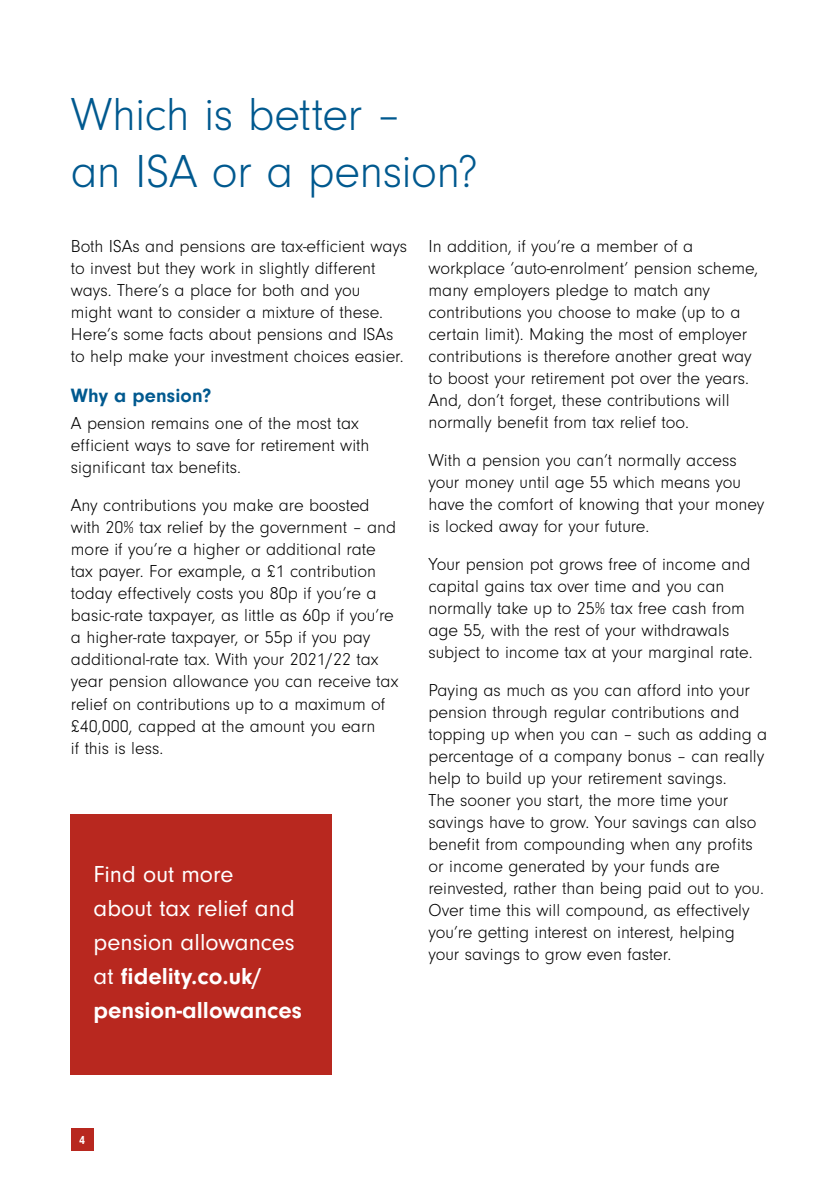
<style>
.page{position:relative;width:840px;height:1191px;background:#fff}
.page>*{position:absolute;margin:0;border:0;box-sizing:border-box;transform-origin:0 0}
.t1{font:300 48px/57.6px "Neuzeit Gro";letter-spacing:-.015em;color:#00598f}
.t2{font:24px/34px "Neuzeit Gro";color:#fff}
.t3{font:700 20px "Neuzeit Gro";letter-spacing:.005em;color:#00598f}
.t4{font:300 18px/22px "Neuzeit Gro";color:#000}
.t5{font:700 12px "Neuzeit Gro";color:#fff}
.s1{font-weight:700}
</style>
<div class="page">
<div style="left:71px;top:813px;width:261px;height:261px;background:#b8281f"></div>
<div style="left:71px;top:1128px;width:23px;height:23px;background:#b8281f"></div>
<h1 class="t1" style="left:71px;top:86px;width:408px">Which is better –<br>an ISA or a pension?</h1>
<p class="t4" style="left:71px;top:235px;width:337px">Both ISAs and pensions are tax-efficient ways to invest but they work in slightly different ways. There’s a place for both and you<br>might want to consider a mixture of these.<br>Here’s some facts about pensions and ISAs to help make your investment choices easier.</p>
<p class="t3" style="left:71px;top:384px;width:142px">Why a pension?</p>
<p class="t4" style="left:71px;top:413px;width:300px">A pension remains one of the most tax efficient ways to save for retirement with significant tax benefits.</p>
<p class="t4" style="left:71px;top:495px;width:329px">Any contributions you make are boosted with 20% tax relief by the government – and more if you’re a higher or additional rate tax payer. For example, a £1 contribution today effectively costs you 80p if you’re a basic-rate taxpayer, as little as 60p if you’re a higher‑rate taxpayer, or 55p if you pay additional‑rate tax. With your 2021/22 tax year pension allowance you can receive tax relief on contributions up to a maximum of £40,000, capped at the amount you earn<br>if this is less.</p>
<h2 class="t2" style="left:94px;top:857px;width:210px">Find out more<br>about tax relief and pension allowances at <span class="s1">fidelity.co.uk/ pension-allowances</span></h2>
<p class="t4" style="left:428px;top:235px;width:331px">In addition, if you’re a member of a workplace ‘auto-enrolment’ pension scheme, many employers pledge to match any contributions you choose to make (up to a certain limit). Making the most of employer contributions is therefore another great way to boost your retirement pot over the years.<br>And, don’t forget, these contributions will normally benefit from tax relief too.</p>
<p class="t4" style="left:428px;top:449px;width:337px">With a pension you can’t normally access your money until age 55 which means you have the comfort of knowing that your money is locked away for your future.</p>
<p class="t4" style="left:428px;top:553px;width:325px">Your pension pot grows free of income and capital gains tax over time and you can normally take up to 25% tax free cash from age 55, with the rest of your withdrawals subject to income tax at your marginal rate.</p>
<p class="t4" style="left:428px;top:679px;width:340px">Paying as much as you can afford into your pension through regular contributions and topping up when you can – such as adding a percentage of a company bonus – can really help to build up your retirement savings.<br>The sooner you start, the more time your savings have to grow. Your savings can also benefit from compounding when any profits or income generated by your funds are reinvested, rather than being paid out to you.<br>Over time this will compound, as effectively you’re getting interest on interest, helping your savings to grow even faster.</p>
<p class="t5" style="left:79px;top:1133px;width:7px">4</p>
</div>
